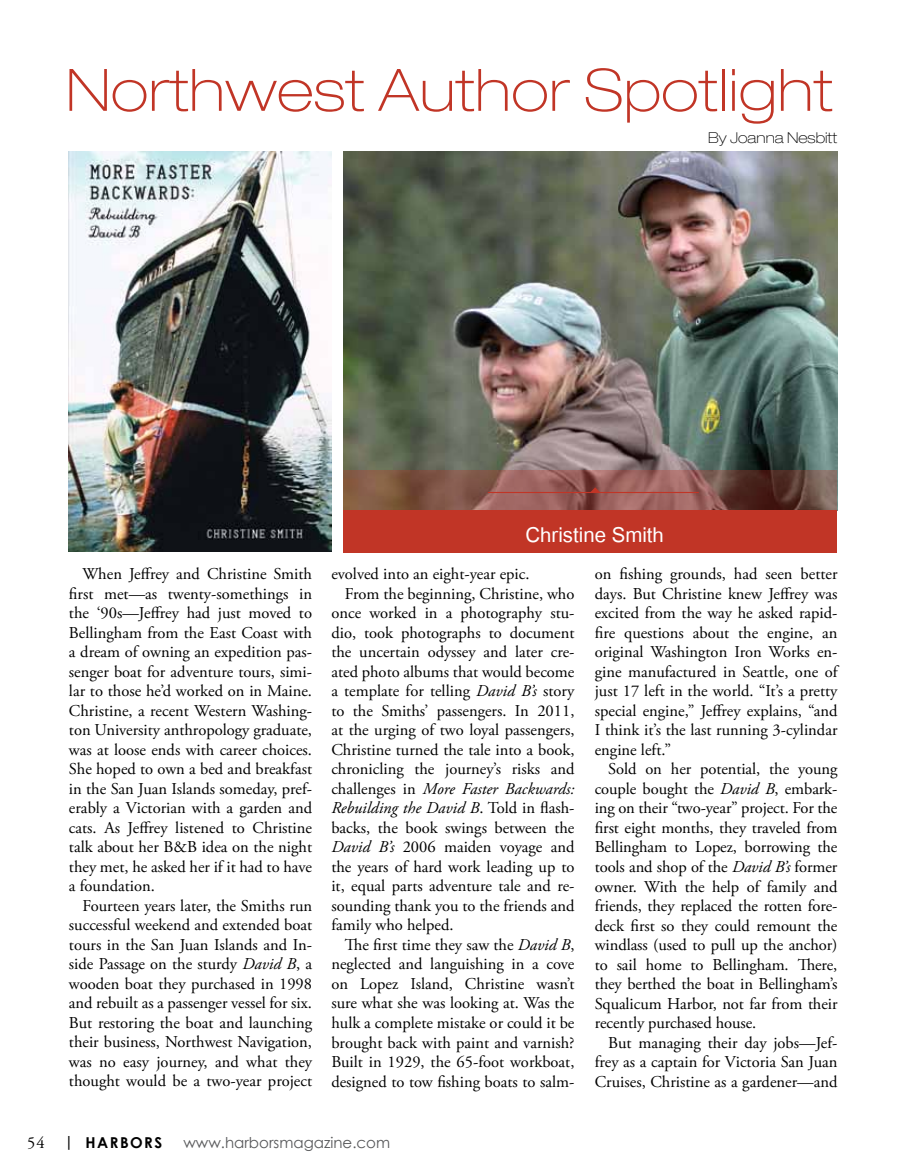
<style>
.page{position:relative;width:905px;height:1175px;background:#fff}
.page>*{position:absolute;margin:0;border:0;box-sizing:border-box;transform-origin:0 0}
.t1{font:100 expanded 58.5px "Helvetica Neue LT Std";letter-spacing:.01em;color:#c13526}
.t2{font:28.5px "Utsaah";color:#fff}
.t3{font:16.5px/19.5px "Adobe Garamond Pro";color:#000;text-align:justify}
.t4{font:italic 16.5px "Adobe Garamond Pro";color:#000}
.t5{font:15px "Century Gothic";color:#58595b}
.t6{font:100 expanded 15px "Helvetica Neue LT Std";color:#000}
.t7{font:700 15px "Century Gothic";letter-spacing:.1em;color:#000}
.s1{font-style:italic}
.s2{font-style:normal}
.s3{font-family:"Adobe Garamond Pro";font-weight:400;font-size:16.5px}
</style>
<div class="page">
<img style="left:68px;top:152px;width:263px;height:399px">
<img style="left:343px;top:152px;width:494px;height:318px">
<svg style="left:343px;top:470px;width:494px;height:40px;background:#83554c"></svg>
<div style="left:343px;top:510px;width:494px;height:43px;background:#c13526"></div>
<hr style="left:488px;top:492px;width:210px;height:1px;background:#c13526">
<svg style="left:590px;top:487px;width:10px;height:5px"></svg>
<h1 class="t1" style="left:66px;top:55px;width:768px">Northwest Author Spotlight</h1>
<p class="t6" style="left:708px;top:128px;width:130px">By Joanna Nesbitt</p>
<p class="t3" style="left:69px;top:565px;width:245px;text-indent:13px">When Jeffrey and Christine Smith first met—as twenty-somethings in the ‘90s—Jeffrey had just moved to Bellingham from the East Coast with a dream of owning an expedition pas&shy;senger boat for adventure tours, simi&shy;lar to those he’d worked on in Maine.<br>Christine, a recent Western Washing&shy;ton University anthropology graduate, was at loose ends with career choices.<br>She hoped to own a bed and breakfast in the San Juan Islands someday, pref&shy;erably a Victorian with a garden and cats. As Jeffrey listened to Christine talk about her B&amp;B idea on the night they met, he asked her if it had to have a foundation.</p>
<p class="t3" style="left:69px;top:896px;width:245px;text-indent:13px">Fourteen years later, the Smiths run successful weekend and extended boat tours in the San Juan Islands and In&shy;side Passage on the sturdy <span class="s1">David B</span>, a wooden boat they purchased in 1998 and rebuilt as a passenger vessel for six.<br>But restoring the boat and launching their business, Northwest Navigation, was no easy journey, and what they thought would be a two-year project</p>
<h2 class="t2" style="left:525px;top:521px;width:140px">Christine Smith</h2>
<p class="t3" style="left:331px;top:565px;width:200px">evolved into an eight-year epic.</p>
<p class="t3" style="left:345px;top:584px;width:231px">From the beginning, Christine, who</p>
<p class="t3" style="left:331px;top:604px;width:244px">once worked in a photography stu-</p>
<p class="t3" style="left:331px;top:623px;width:244px">dio, took photographs to document</p>
<p class="t3" style="left:331px;top:643px;width:245px">the uncertain odyssey and later cre-</p>
<p class="t3" style="left:331px;top:662px;width:244px">ated photo albums that would become</p>
<p class="t3" style="left:331px;top:682px;width:244px">a template for telling <span class="s1">David B’s</span> story</p>
<p class="t3" style="left:331px;top:701px;width:244px">to the Smiths’ passengers. In 2011,</p>
<p class="t3" style="left:331px;top:721px;width:244px">at the urging of two loyal passengers,</p>
<p class="t3" style="left:331px;top:740px;width:244px">Christine turned the tale into a book,</p>
<p class="t3" style="left:331px;top:760px;width:244px">chronicling the journey’s risks and</p>
<p class="t4" style="left:331px;top:778px;width:245px"><span class="s2">challenges in</span> More Faster Backwards:</p>
<p class="t4" style="left:331px;top:798px;width:245px">Rebuilding the David B<span class="s2">. Told in flash-</span></p>
<p class="t3" style="left:331px;top:818px;width:244px">backs, the book swings between the</p>
<p class="t3" style="left:331px;top:838px;width:245px"><span class="s1">David B’s</span> 2006 maiden voyage and</p>
<p class="t3" style="left:331px;top:857px;width:244px">the years of hard work leading up to</p>
<p class="t3" style="left:331px;top:877px;width:245px">it, equal parts adventure tale and re-</p>
<p class="t3" style="left:331px;top:896px;width:244px">sounding thank you to the friends and</p>
<p class="t3" style="left:331px;top:916px;width:124px">family who helped.</p>
<p class="t3" style="left:345px;top:935px;width:231px">The first time they saw the <span class="s1">David B</span>,</p>
<p class="t3" style="left:331px;top:955px;width:244px">neglected and languishing in a cove</p>
<p class="t3" style="left:331px;top:974px;width:245px">on Lopez Island, Christine wasn’t</p>
<p class="t3" style="left:331px;top:994px;width:244px">sure what she was looking at. Was the</p>
<p class="t3" style="left:331px;top:1013px;width:244px">hulk a complete mistake or could it be</p>
<p class="t3" style="left:331px;top:1033px;width:245px">brought back with paint and varnish?</p>
<p class="t3" style="left:331px;top:1052px;width:244px">Built in 1929, the 65-foot workboat,</p>
<p class="t3" style="left:331px;top:1072px;width:244px">designed to tow fishing boats to salm-</p>
<p class="t3" style="left:594px;top:565px;width:244px">on fishing grounds, had seen better days. But Christine knew Jeffrey was excited from the way he asked rapid&shy;fire questions about the engine, an original Washington Iron Works en&shy;gine manufactured in Seattle, one of just 17 left in the world. “It’s a pretty special engine,” Jeffrey explains, “and I think it’s the last running 3-cylindar engine left.”</p>
<p class="t3" style="left:594px;top:760px;width:244px;text-indent:13px">Sold on her potential, the young couple bought the <span class="s1">David B</span>, embark&shy;ing on their “two-year” project. For the first eight months, they traveled from Bellingham to Lopez, borrowing the tools and shop of the <span class="s1">David B’s</span> former owner. With the help of family and friends, they replaced the rotten fore&shy;deck first so they could remount the windlass (used to pull up the anchor) to sail home to Bellingham. There, they berthed the boat in Bellingham’s Squalicum Harbor, not far from their recently purchased house.</p>
<p class="t3" style="left:594px;top:1033px;width:244px;text-indent:13px">But managing their day jobs—Jef&shy;frey as a captain for Victoria San Juan Cruises, Christine as a gardener—and</p>
<p class="t7" style="left:27px;top:1133px;width:137px"><span class="s3">54</span> | HARBORS</p>
<p class="t5" style="left:183px;top:1133px;width:208px">www.harborsmagazine.com</p>
</div>
